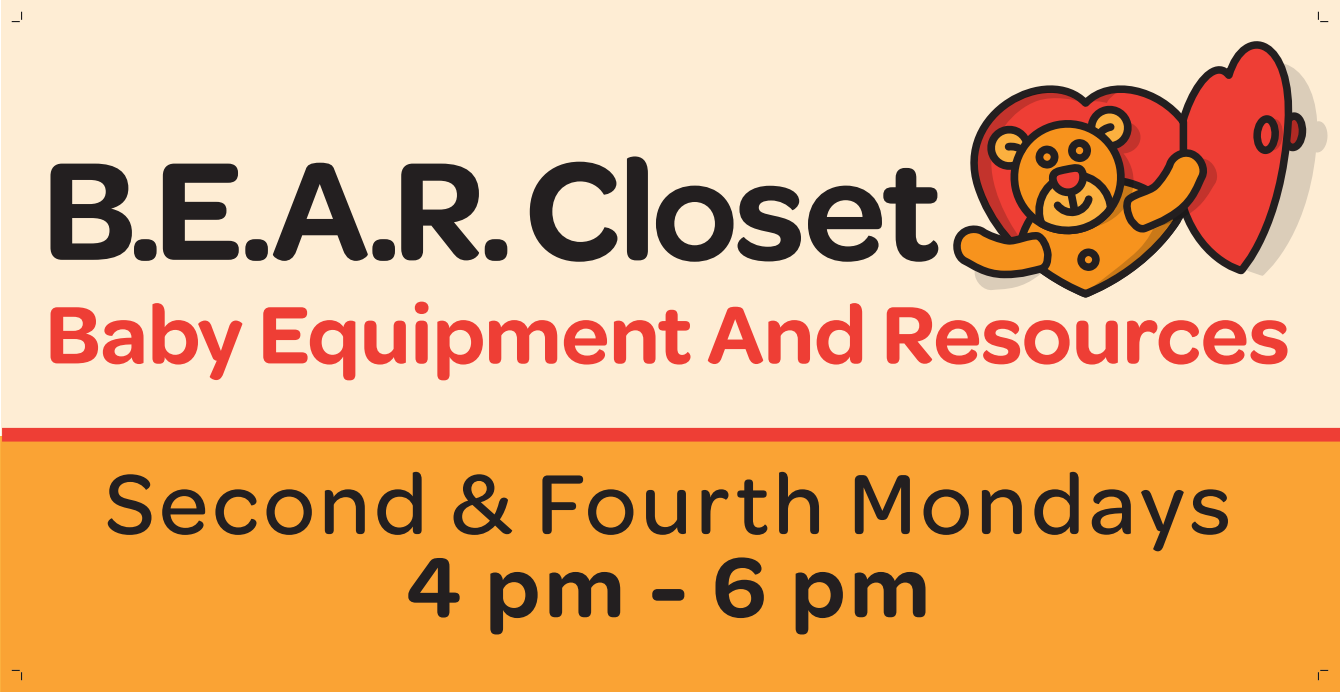
<style>
.page{position:relative;width:1340px;height:692px;background:#fff}
.page>*{position:absolute;margin:0;border:0;box-sizing:border-box;transform-origin:0 0}
.t1{font:600 148.53px "Omnes Girl Scouts";letter-spacing:-.02em;color:#231f20}
.t2{font:500 90px "Omnes Girl Scouts";letter-spacing:.05em;color:#231f20}
.t3{font:600 90px "Omnes Girl Scouts";color:#231f20}
.t4{font:600 86.7px "Omnes Girl Scouts";color:#ee3e35}
</style>
<div class="page">
<div style="left:1px;top:0;width:1338px;height:691px;background:#feedd4"></div>
<div style="left:0;top:436px;width:1339px;height:255px;background:#faa334"></div>
<div style="left:2px;top:427px;width:1337px;height:14px;background:#ee3e35"></div>
<svg style="left:12px;top:12px;width:11px;height:11px"></svg>
<svg style="left:12px;top:669px;width:11px;height:11px"></svg>
<svg style="left:953px;top:12px;width:375px;height:286px"></svg>
<svg style="left:1317px;top:669px;width:11px;height:11px"></svg>
<h1 class="t1" style="left:42px;top:104px;width:900px">B.E.A.R.Closet</h1>
<p class="t4" style="left:45px;top:272px;width:1245px">Baby Equipment And Resources</p>
<p class="t2" style="left:105px;top:441px;width:1127px">Second &amp; Fourth Mondays</p>
<p class="t3" style="left:406px;top:522px;width:525px">4 pm - 6 pm</p>
</div>
